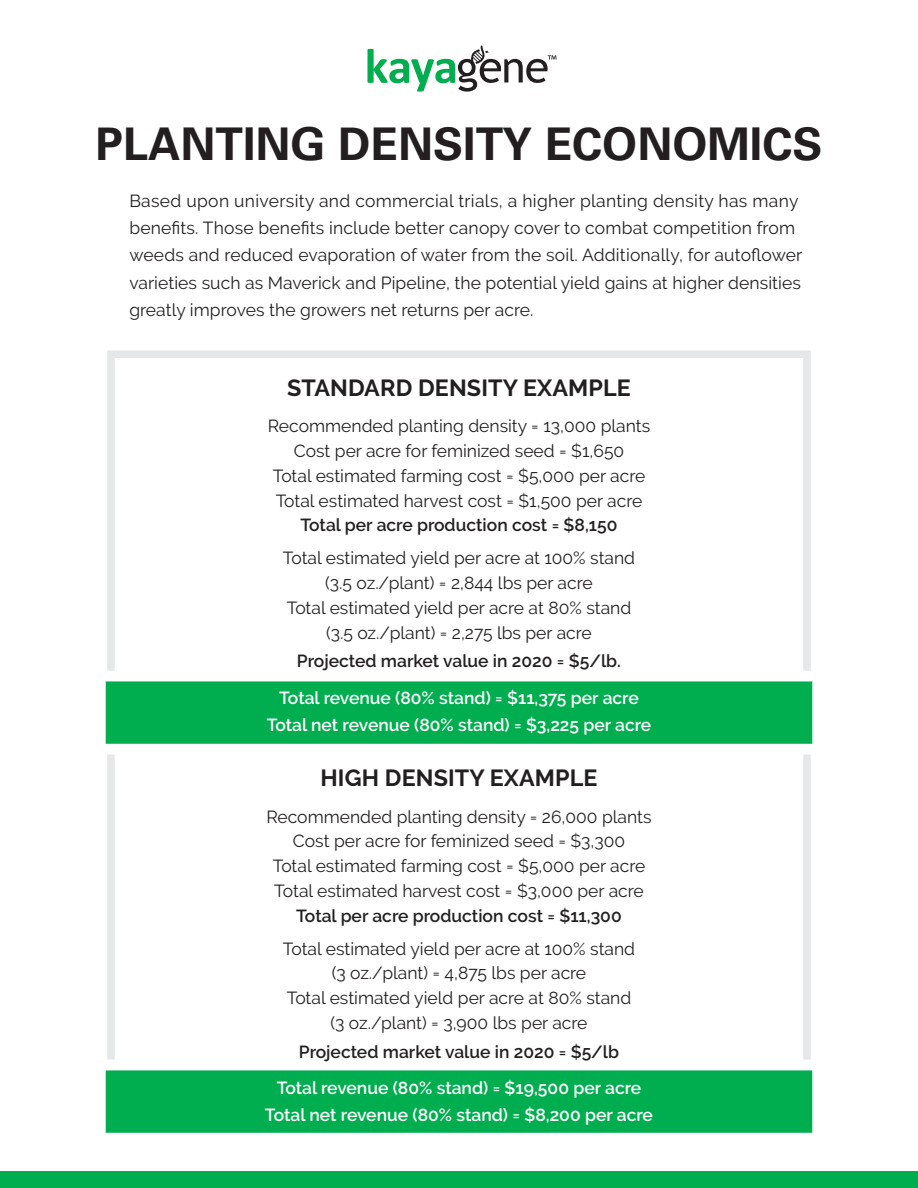
<style>
.page{position:relative;width:918px;height:1188px;background:#fff}
.page>*{position:absolute;margin:0;border:0;box-sizing:border-box;transform-origin:0 0}
.t1{font:700 45px "Univers LT Std";color:#231f20}
.t2{font:700 23.25px "Raleway";letter-spacing:.005em;color:#231f20}
.t3{font:17.4px/24.9px "Raleway";color:#231f20;text-align:center}
.t4{font:600 17.4px/26.8px "Raleway";color:#fff;text-align:center}
.t5{font:600 17.4px "Raleway";color:#231f20}
</style>
<div class="page">
<svg style="left:367px;top:45px;width:190px;height:47px"></svg>
<div style="left:0;top:1171px;width:918px;height:17px;background:#00ae4f"></div>
<svg style="left:107px;top:350px;width:704px;height:710px"></svg>
<svg style="left:105px;top:671px;width:708px;height:84px;fill:#00ae4f"></svg>
<div style="left:105px;top:1070px;width:708px;height:63px;background:#00ae4f"></div>
<h1 class="t1" style="left:96px;top:118px;width:728px">PLANTING DENSITY ECONOMICS</h1>
<p class="t3" style="left:129px;top:187px;width:675px;line-height:27.2px;text-align:left">Based upon university and commercial trials, a higher planting density has many benefits. Those benefits include better canopy cover to combat competition from weeds and reduced evaporation of water from the soil. Additionally, for autoflower varieties such as Maverick and Pipeline, the potential yield gains at higher densities greatly improves the growers net returns per acre.</p>
<h2 class="t2" style="left:287px;top:374px;width:345px">STANDARD DENSITY EXAMPLE</h2>
<p class="t3" style="left:268px;top:413px;width:384px">Recommended planting density = 13,000 plants Cost per acre for feminized seed = $1,650<br>Total estimated farming cost = $5,000 per acre Total estimated harvest cost = $1,500 per acre</p>
<p class="t5" style="left:300px;top:515px;width:319px">Total per acre production cost = $8,150</p>
<p class="t3" style="left:283px;top:545px;width:354px">Total estimated yield per acre at 100% stand (3.5 oz./plant) = 2,844 lbs per acre<br>Total estimated yield per acre at 80% stand (3.5 oz./plant) = 2,275 lbs per acre</p>
<p class="t5" style="left:297px;top:651px;width:326px">Projected market value in 2020 = $5/lb.</p>
<p class="t4" style="left:267px;top:684px;width:386px">Total revenue (80% stand) = $11,375 per acre<br>Total net revenue (80% stand) = $3,225 per acre</p>
<h2 class="t2" style="left:320px;top:765px;width:279px">HIGH DENSITY EXAMPLE</h2>
<p class="t3" style="left:266px;top:804px;width:387px">Recommended planting density = 26,000 plants Cost per acre for feminized seed = $3,300<br>Total estimated farming cost = $5,000 per acre Total estimated harvest cost = $3,000 per acre</p>
<p class="t5" style="left:296px;top:906px;width:327px">Total per acre production cost = $11,300</p>
<p class="t3" style="left:283px;top:936px;width:354px">Total estimated yield per acre at 100% stand (3 oz./plant) = 4,875 lbs per acre<br>Total estimated yield per acre at 80% stand (3 oz./plant) = 3,900 lbs per acre</p>
<p class="t5" style="left:299px;top:1042px;width:322px">Projected market value in 2020 = $5/lb</p>
<p class="t4" style="left:265px;top:1075px;width:390px">Total revenue (80% stand) = $19,500 per acre<br>Total net revenue (80% stand) = $8,200 per acre</p>
</div>
